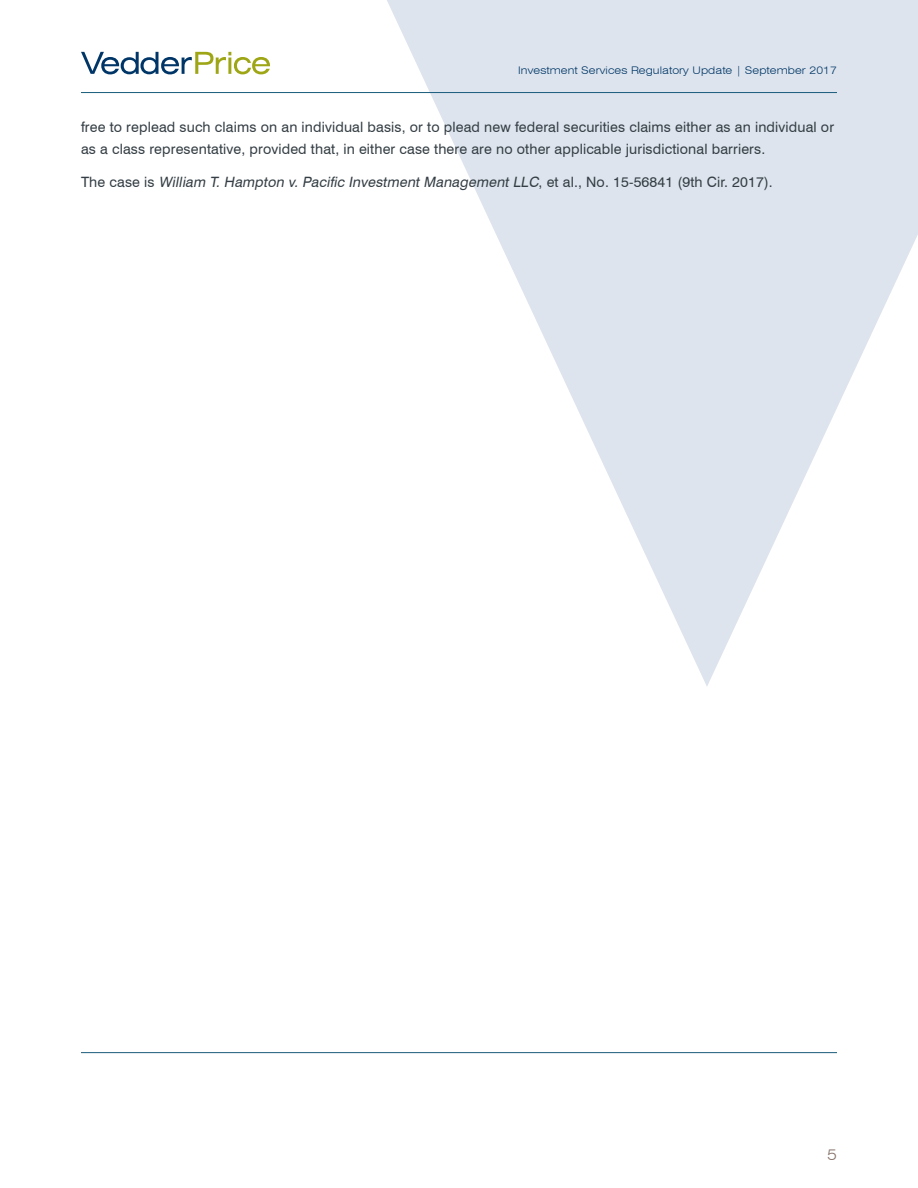
<style>
.page{position:relative;width:918px;height:1188px;background:#fff}
.page>*{position:absolute;margin:0;border:0;box-sizing:border-box;transform-origin:0 0}
.t1{font:300 expanded 15px "Swiss 721 BT";color:#877269}
.Body_Copy{font:14.25px/22.5px "Swiss 721 BT";letter-spacing:.01em;color:#343e44}
.Body_Copy-2{font:italic 14.25px "Swiss 721 BT";color:#343e44}
.t2{font:300 expanded 10.5px "Swiss 721 BT";letter-spacing:.01em;color:#003667}
.s1{font-style:normal}
</style>
<div class="page">
<svg style="left:351px;top:0;width:567px;height:686px;fill:#dde4ed"></svg>
<svg style="left:81px;top:52px;width:189px;height:22px"></svg>
<hr style="left:81px;top:1052px;width:756px;height:1px;background:#1a5c7d">
<hr style="left:81px;top:92px;width:756px;height:1px;background:#1a5c7d">
<p class="t2" style="left:518px;top:64px;width:320px">Investment Services Regulatory Update | September 2017</p>
<p class="Body_Copy" style="left:81px;top:115px;width:755px">free to replead such claims on an individual basis, or to plead new federal securities claims either as an individual or as a class representative, provided that, in either case there are no other applicable jurisdictional barriers.</p>
<p class="Body_Copy-2" style="left:81px;top:173px;width:693px"><span class="s1">T h e c a s e i s</span> William T. Hampton v. Pacific Investment Management LLC<span class="s1">, e t a l . , N o . 1 5 - 5 6 8 4 1 ( 9t h C i r. 2 0 1 7 ) .</span></p>
<p class="t1" style="left:827px;top:1146px;width:11px">5</p>
</div>
